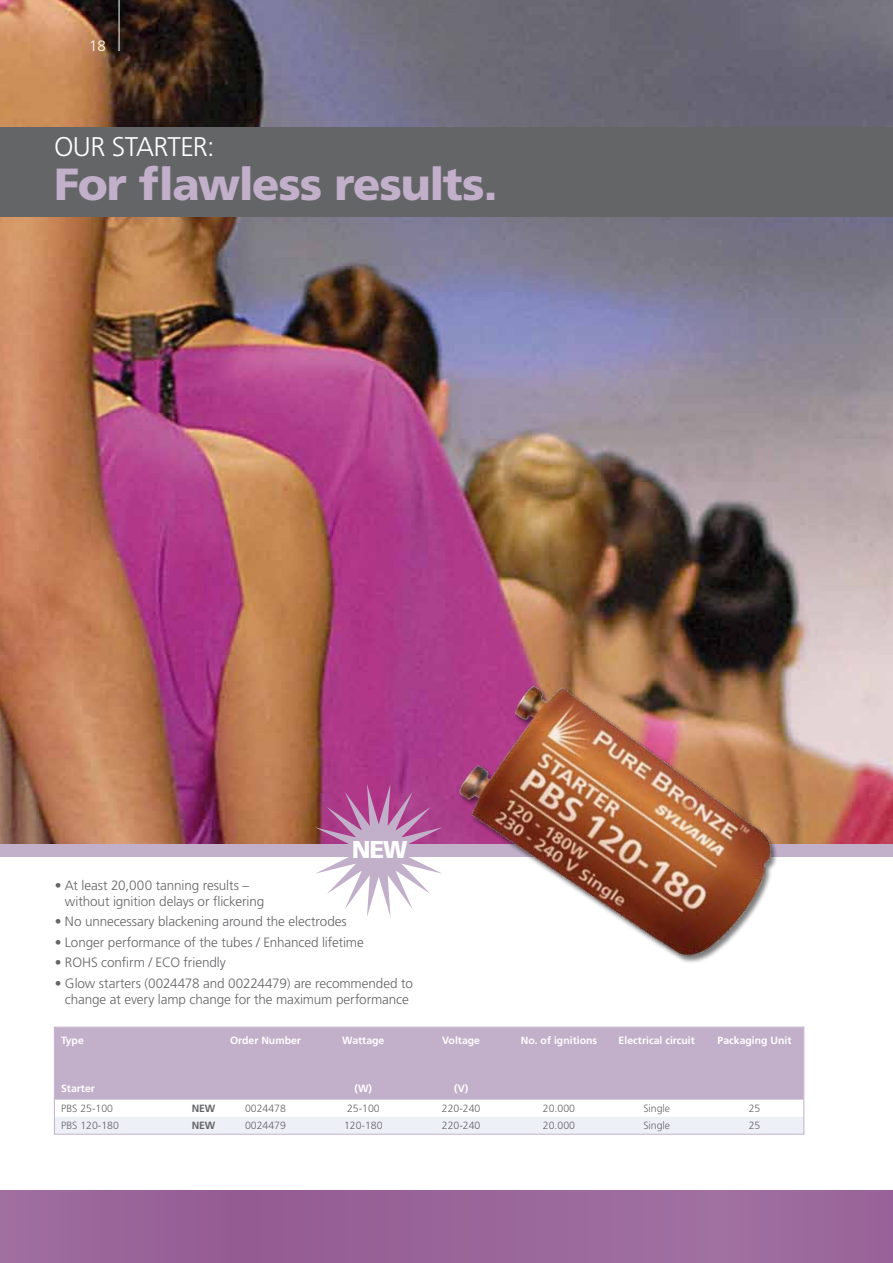
<style>
.page{position:relative;width:893px;height:1263px;background:#fff}
.page>*{position:absolute;margin:0;border:0;box-sizing:border-box;transform-origin:0 0}
.t1{font:900 45px "Frutiger LT Std";letter-spacing:-.025em;color:#c2afca}
.t2{font:300 27px "Frutiger LT Std";letter-spacing:-.02em;color:#fff}
.t3{font:900 24.3px "Frutiger LT Std";color:#fff}
.t4{font:300 15px "Frutiger LT Std";color:#fff}
.t5{font:300 13.5px/16.2px "Frutiger LT Std";letter-spacing:-.01em;color:#646567}
.t6{font:300 10.5px "Frutiger LT Std";color:#646567}
.t7{font:700 10.5px "Frutiger LT Std";color:#fff}
.t8{font:700 10.5px "Frutiger LT Std";letter-spacing:-.03em;color:#646567}
</style>
<div class="page">
<img style="left:0;top:0;width:893px;height:844px">
<hr style="left:892px;top:140px;width:1px;height:1074px;background:#fff">
<div style="left:0;top:844px;width:893px;height:13px;background:#c2afca"></div>
<img style="left:414px;top:611px;width:402px;height:426px">
<hr style="left:119px;top:0;width:1px;height:51px;background:#fff">
<div style="left:0;top:128px;width:893px;height:89px;background:#646567"></div>
<div style="left:56px;top:1029px;width:746px;height:71px;background:#c2afca"></div>
<div style="left:56px;top:1117px;width:746px;height:15px;background:#eef0f8"></div>
<div style="left:54px;top:1027px;width:750px;height:107px;border:1px solid #c2afca"></div>
<svg style="left:311px;top:784px;width:135px;height:133px"></svg>
<div style="left:0;top:1191px;width:893px;height:72px;background:#9b679a"></div>
<p class="t4" style="left:89px;top:37px;width:18px">18</p>
<h2 class="t2" style="left:54px;top:132px;width:162px">Our Starter:</h2>
<h1 class="t1" style="left:54px;top:157px;width:445px">For flawless results.</h1>
<h3 class="t3" style="left:352px;top:834px;width:57px">NEW</h3>
<p class="t5" style="left:65px;top:877px;width:201px;text-indent:-10px">• At least 20,000 tanning results – without ignition delays or flickering</p>
<p class="t5" style="left:55px;top:914px;width:294px">• No unnecessary blackening around the electrodes</p>
<p class="t5" style="left:55px;top:934px;width:311px">• Longer performance of the tubes / Enhanced lifetime</p>
<p class="t5" style="left:55px;top:955px;width:172px">• ROHS confi rm / ECO friendly</p>
<p class="t5" style="left:55px;top:975px;width:360px;text-align:center">• Glow starters (0024478 and 00224479) are recommended to change at every lamp change for the maximum performance</p>
<p class="t7" style="left:61px;top:1034px;width:24px">Type</p>
<p class="t7" style="left:61px;top:1082px;width:35px">Starter</p>
<p class="t7" style="left:230px;top:1034px;width:72px">Order Number</p>
<p class="t7" style="left:342px;top:1034px;width:44px">Wattage</p>
<p class="t7" style="left:355px;top:1082px;width:19px">(W)</p>
<p class="t7" style="left:442px;top:1034px;width:39px">Voltage</p>
<p class="t7" style="left:454px;top:1082px;width:15px">(V)</p>
<p class="t7" style="left:521px;top:1034px;width:78px">No. of ignitions</p>
<p class="t7" style="left:619px;top:1034px;width:78px">Electrical circuit</p>
<p class="t7" style="left:717px;top:1034px;width:76px">Packaging Unit</p>
<p class="t6" style="left:61px;top:1103px;width:53px">PBS 25-100</p>
<p class="t8" style="left:192px;top:1102px;width:25px">NEW</p>
<p class="t6" style="left:245px;top:1103px;width:42px">0024478</p>
<p class="t6" style="left:347px;top:1103px;width:34px">25-100</p>
<p class="t6" style="left:442px;top:1103px;width:40px">220-240</p>
<p class="t6" style="left:543px;top:1103px;width:34px">20.000</p>
<p class="t6" style="left:643px;top:1103px;width:28px">Single</p>
<p class="t6" style="left:749px;top:1103px;width:13px">25</p>
<p class="t6" style="left:61px;top:1120px;width:59px">PBS 120-180</p>
<p class="t8" style="left:192px;top:1119px;width:25px">NEW</p>
<p class="t6" style="left:245px;top:1120px;width:42px">0024479</p>
<p class="t6" style="left:344px;top:1120px;width:40px">120-180</p>
<p class="t6" style="left:442px;top:1120px;width:40px">220-240</p>
<p class="t6" style="left:543px;top:1120px;width:34px">20.000</p>
<p class="t6" style="left:643px;top:1120px;width:28px">Single</p>
<p class="t6" style="left:749px;top:1120px;width:13px">25</p>
</div>
